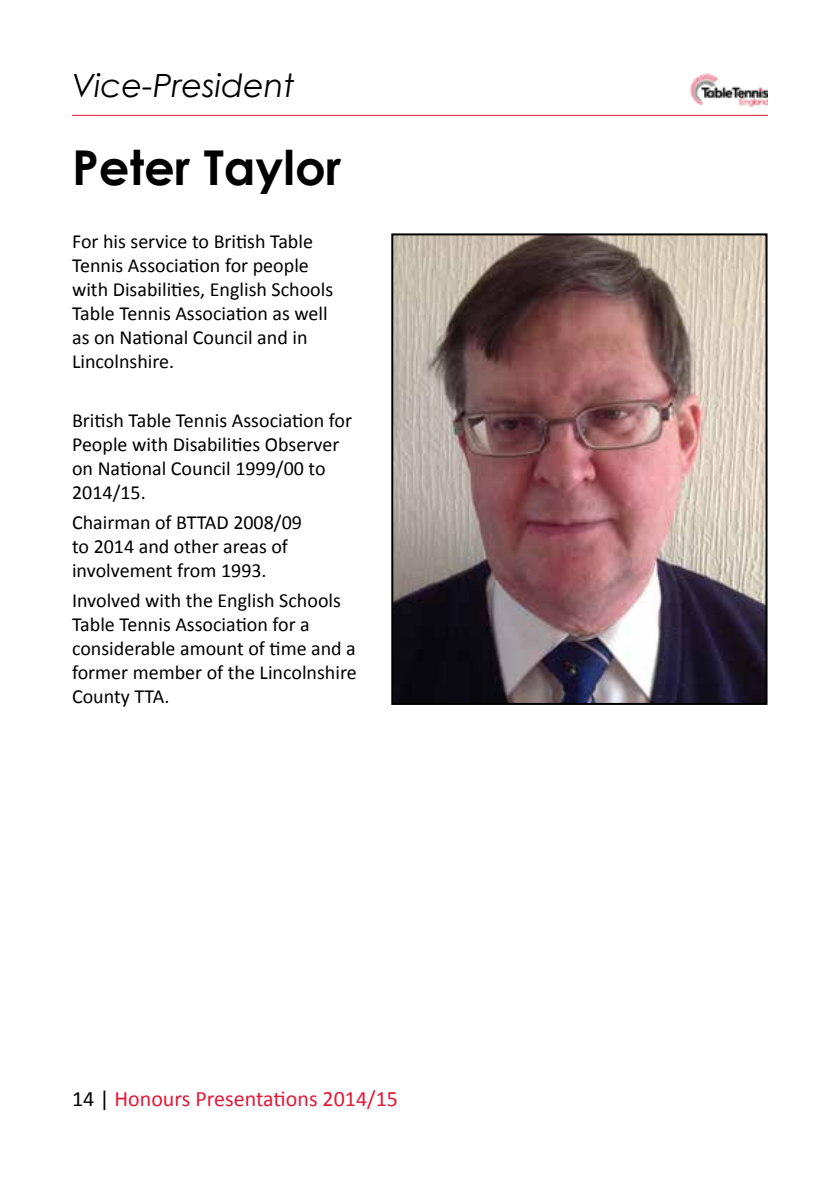
<style>
.page{position:relative;width:840px;height:1191px;background:#fff}
.page>*{position:absolute;margin:0;border:0;box-sizing:border-box;transform-origin:0 0}
.t1{font:700 48px "Century Gothic";color:#000}
.t2{font:italic 32px "Century Gothic";color:#000}
.t3{font:22px "Calibri";color:#e31837}
.t4{font:20px/24px "Calibri";color:#000}
.s1{color:#000}
</style>
<div class="page">
<img style="left:681px;top:73px;width:86px;height:42px">
<hr style="left:72px;top:115px;width:695px;height:1px;background:#e31837">
<img style="left:394px;top:236px;width:370px;height:466px">
<div style="left:391px;top:233px;width:376px;height:472px;border:2px solid #000"></div>
<h2 class="t2" style="left:72px;top:63px;width:224px">Vice-President</h2>
<h1 class="t1" style="left:72px;top:131px;width:270px">Peter Taylor</h1>
<p class="t4" style="left:72px;top:229px;width:262px">For his service to British Table<br>Tennis Association for people with Disabilities, English Schools<br>Table Tennis Association as well as on National Council and in<br>Lincolnshire.</p>
<p class="t4" style="left:72px;top:409px;width:281px">British Table Tennis Association for<br>People with Disabilities Observer on National Council 1999/00 to<br>2014/15.</p>
<p class="t4" style="left:72px;top:510px;width:231px">Chairman of BTTAD 2008/09 to 2014 and other areas of involvement from 1993.</p>
<p class="t4" style="left:72px;top:588px;width:286px">Involved with the English Schools<br>Table Tennis Association for a considerable amount of time and a former member of the Lincolnshire<br>County TTA.</p>
<p class="t3" style="left:72px;top:1084px;width:327px"><span class="s1">14 |</span> Honours Presentations 2014/15</p>
</div>
